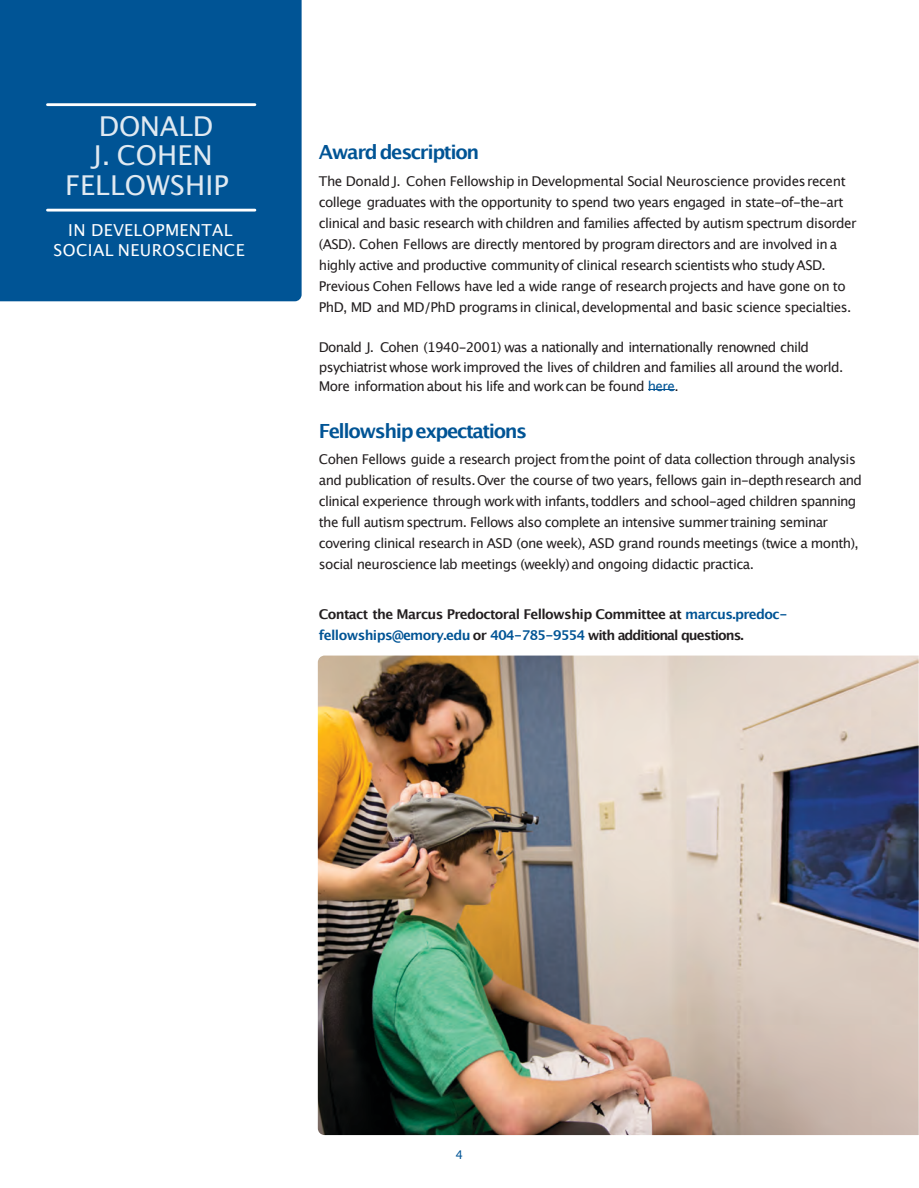
<style>
.page{position:relative;width:919px;height:1188px;background:#fff}
.page>*{position:absolute;margin:0;border:0;box-sizing:border-box;transform-origin:0 0}
.t1{font:27.3px "Lucida Grande";letter-spacing:.005em;color:#e0e9f1}
.t2{font:700 19.5px "Lucida Grande";letter-spacing:-.075em;color:#005495}
.t3{font:16.5px/19.5px "Lucida Grande";letter-spacing:.025em;color:#fff;text-align:center}
.t4{font:13.5px/21px "Lucida Grande";letter-spacing:-.045em;color:#231f20}
.t5{font:700 13.5px/21px "Lucida Grande";letter-spacing:-.045em;color:#231f20}
.t6{font:12px "Lucida Grande";color:#005495}
.s1{color:#005495}
</style>
<div class="page">
<img style="left:318px;top:656px;width:600px;height:479px">
<svg style="left:648px;top:389px;width:26px;height:1px"></svg>
<div style="left:0;top:0;width:301px;height:301px;background:#005495"></div>
<hr style="left:47px;top:209px;width:208px;height:3px;background:#fff">
<hr style="left:47px;top:103px;width:208px;height:3px;background:#fff">
<h1 class="t1" style="left:99px;top:114px;width:116px">DONALD</h1>
<h1 class="t1" style="left:93px;top:144px;width:121px">J. COHEN</h1>
<h1 class="t1" style="left:65px;top:174px;width:165px">FELLOWSHIP</h1>
<p class="t3" style="left:54px;top:222px;width:193px">IN DEVELOPMENTAL<br>SOCIAL NEUROSCIENCE</p>
<h2 class="t2" style="left:319px;top:144px;width:162px">Award description</h2>
<p class="t4" style="left:319px;top:171px;width:539px">The Donald J. Cohen Fellowship in Developmental Social Neuroscience provides recent college graduates with the opportunity to spend two years engaged in state-of-the-art clinical and basic research with children and families affected by autism spectrum disorder (ASD). Cohen Fellows are directly mentored by program directors and are involved in a highly active and productive community of clinical research scientists who study ASD.<br>Previous Cohen Fellows have led a wide range of researchprojects and have gone on to PhD, MD and MD/PhD programsin clinical,developmental and basic science specialties.</p>
<p class="t4" style="left:319px;top:338px;width:526px;line-height:19.5px">Donald J. Cohen (1940-2001) was a nationally and internationally renowned child psychiatrist whose work improved the lives of children and families all around the world.<br>More information about his life and workcan be found <span class="s1">here</span>.</p>
<h2 class="t2" style="left:319px;top:423px;width:210px">Fellowship expectations</h2>
<p class="t4" style="left:319px;top:450px;width:544px">Cohen Fellows guide a research project fromthe point of data collection through analysis and publication of results. Over the course of two years, fellows gain in-depthresearch and clinical experience through work with infants, toddlers and school-aged children spanning the full autism spectrum. Fellows also complete an intensive summer training seminar covering clinical research in ASD (one week), ASD grand rounds meetings (twice a month), social neuroscience lab meetings (weekly) and ongoing didactic practica.</p>
<p class="t5" style="left:319px;top:605px;width:470px">Contact the Marcus Predoctoral Fellowship Committee at <span class="s1">marcus.predoc&shy;fellowships@emory.edu</span> or <span class="s1">404-785-9554</span> with additional questions.</p>
<p class="t6" style="left:455px;top:1150px;width:9px">4</p>
</div>
